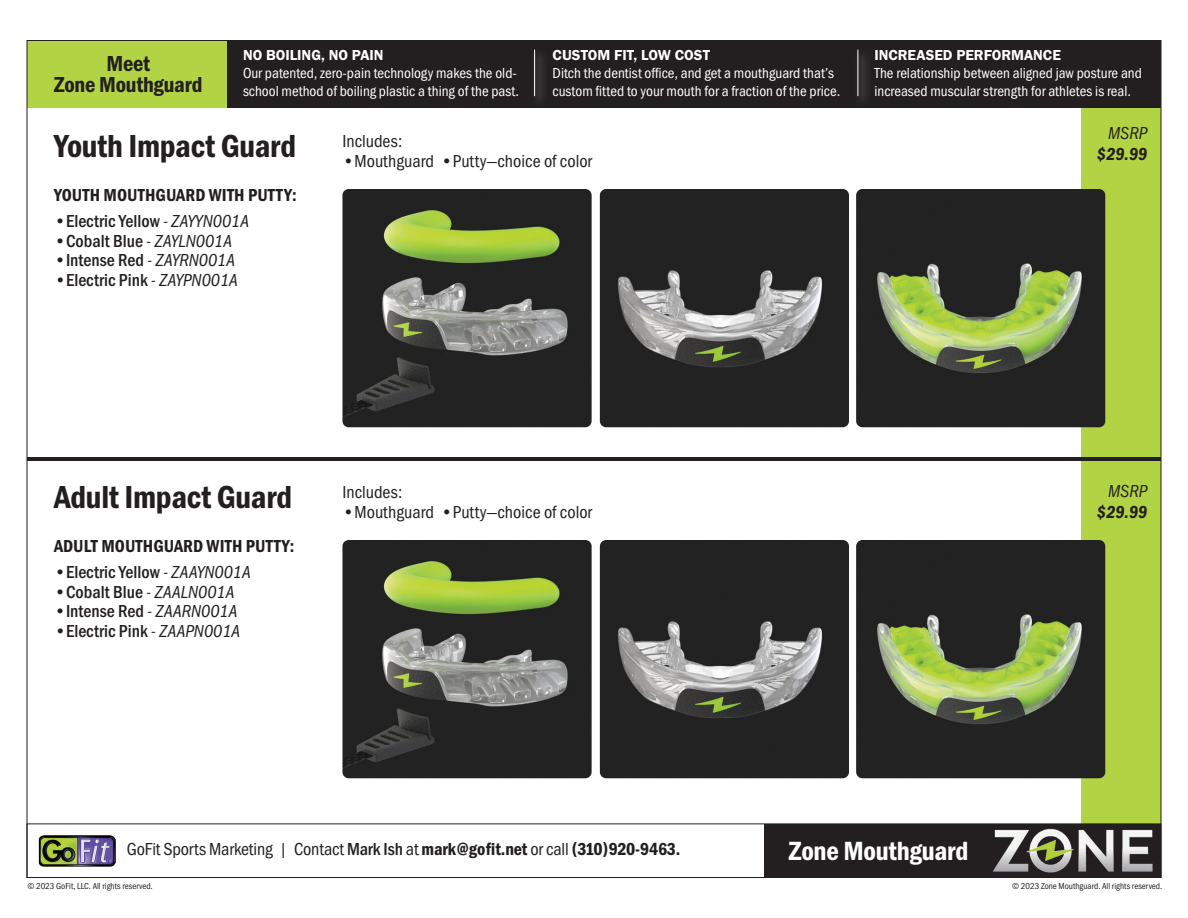
<style>
.page{position:relative;width:1188px;height:918px;background:#fff}
.page>*{position:absolute;margin:0;border:0;box-sizing:border-box;transform-origin:0 0}
.t1{font:33px "Franklin Gothic URW Con Dem";letter-spacing:-.01em;color:#231f20}
.t2{font:27.3px "Franklin Gothic URW Con Dem";letter-spacing:-.01em;color:#fff}
.t3{font:22.5px/21px "Franklin Gothic URW Con Dem";letter-spacing:-.01em;color:#231f20;text-align:center}
.t4{font:500 18px "Franklin Gothic URW Con";color:#231f20}
.t5{font:18px "Franklin Gothic URW Con Boo";color:#231f20}
.t6{font:18px "Franklin Gothic URW Con Dem";color:#231f20}
.t7{font:18px/21px "Franklin Gothic URW Con Dem Ita";color:#231f20;text-align:right}
.t8{font:15px/18px "Franklin Gothic URW Con Boo";color:#fff}
.t9{font:15px "Franklin Gothic URW Dem";color:#fff}
.t10{font:9px "Franklin Gothic URW Con Boo";color:#231f20}
.s1{font-family:"Franklin Gothic URW Con Boo Ita";font-weight:400}
.s2{font-family:"Franklin Gothic URW Con Boo Ita"}
.s3{font-family:"Franklin Gothic URW Con";font-weight:500}
.s4{font-family:"Franklin Gothic URW Con Dem"}
</style>
<div class="page">
<div style="left:27px;top:40px;width:1134px;height:68px;background:#b2d344"></div>
<div style="left:1081px;top:43px;width:80px;height:802px;background:#b2d344"></div>
<div style="left:228px;top:40px;width:933px;height:68px;background:#231f20"></div>
<div style="left:27px;top:824px;width:1134px;height:54px;border:1px solid #231f20"></div>
<div style="left:765px;top:824px;width:396px;height:54px;background:#231f20"></div>
<img style="left:39px;top:835px;width:77px;height:32px">
<img style="left:993px;top:829px;width:160px;height:44px">
<div style="left:531px;top:48px;width:17px;height:60px;background:#2b2728"></div>
<hr style="left:534px;top:50px;width:1px;height:46px;background:#fff">
<div style="left:854px;top:48px;width:17px;height:60px;background:#2c2829"></div>
<hr style="left:858px;top:50px;width:1px;height:46px;background:#fff">
<hr style="left:27px;top:457px;width:1134px;height:4px;background:#231f20">
<img style="left:342px;top:189px;width:250px;height:238px">
<img style="left:342px;top:540px;width:250px;height:238px">
<img style="left:600px;top:189px;width:249px;height:238px">
<img style="left:600px;top:540px;width:249px;height:238px">
<img style="left:856px;top:189px;width:249px;height:238px">
<img style="left:856px;top:540px;width:249px;height:238px">
<p class="t3" style="left:54px;top:52px;width:150px">Meet<br>Zone Mouthguard</p>
<p class="t9" style="left:243px;top:45px;width:142px">NO BOILING, NO PAIN</p>
<p class="t8" style="left:243px;top:63px;width:278px">Our patented, zero-pain technology makes the old&shy;school method of boiling plastic a thing of the past.</p>
<p class="t9" style="left:553px;top:45px;width:159px">CUSTOM FIT, LOW COST</p>
<p class="t8" style="left:553px;top:63px;width:289px">Ditch the dentist office, and get a mouthguard that’s custom fitted to your mouth for a fraction of the price.</p>
<p class="t1" style="left:54px;top:124px;width:244px">Youth Impact Guard</p>
<p class="t6" style="left:54px;top:183px;width:244px">YOUTH MOUTHGUARD WITH PUTTY:</p>
<p class="t4" style="left:54px;top:209px;width:196px">•Electric Yellow <span class="s1">- ZAYYN001A</span></p>
<p class="t4" style="left:54px;top:229px;width:180px">•Cobalt Blue <span class="s1">- ZAYLN001A</span></p>
<p class="t4" style="left:54px;top:248px;width:183px">•Intense Red <span class="s1">- ZAYRN001A</span></p>
<p class="t4" style="left:54px;top:268px;width:185px"><span class="s1">•</span>Electric Pink <span class="s1">- ZAYPN001A</span></p>
<p class="t5" style="left:342px;top:130px;width:62px">Includes:</p>
<p class="t5" style="left:342px;top:149px;width:251px">•Mouthguard •Putty—choice of color</p>
<p class="t9" style="left:874px;top:45px;width:188px">INCREASED PERFORMANCE</p>
<p class="t8" style="left:874px;top:63px;width:269px">The relationship between aligned jaw posture and increased muscular strength for athletes is real.</p>
<p class="t7" style="left:1097px;top:123px;width:52px"><span class="s2">MSRP </span>$29.99</p>
<p class="t1" style="left:54px;top:475px;width:240px">Adult Impact Guard</p>
<p class="t6" style="left:54px;top:534px;width:242px">ADULT MOUTHGUARD WITH PUTTY:</p>
<p class="t4" style="left:54px;top:560px;width:198px">•Electric Yellow <span class="s1">- ZAAYN001A</span></p>
<p class="t4" style="left:54px;top:580px;width:182px">•Cobalt Blue <span class="s1">- ZAALN001A</span></p>
<p class="t4" style="left:54px;top:599px;width:185px">•Intense Red <span class="s1">- ZAARN001A</span></p>
<p class="t4" style="left:54px;top:619px;width:188px"><span class="s1">•</span>Electric Pink <span class="s1">- ZAAPN001A</span></p>
<p class="t5" style="left:342px;top:481px;width:62px">Includes:</p>
<p class="t5" style="left:342px;top:500px;width:251px">•Mouthguard •Putty—choice of color</p>
<p class="t7" style="left:1097px;top:480px;width:52px"><span class="s2">MSRP </span>$29.99</p>
<p class="t5" style="left:127px;top:838px;width:555px">GoFit Sports Marketing | Contact <span class="s3">Mark Ish</span> at <span class="s4">mark@gofit.net</span> or call <span class="s4">(310) 920-9463.</span></p>
<p class="t2" style="left:789px;top:832px;width:181px">Zone Mouthguard</p>
<p class="t10" style="left:27px;top:880px;width:127px">© 2023 GoFit, LLC. All rights reserved.</p>
<p class="t10" style="left:1012px;top:880px;width:152px">© 2023 Zone Mouthguard. All rights reserved.</p>
</div>
